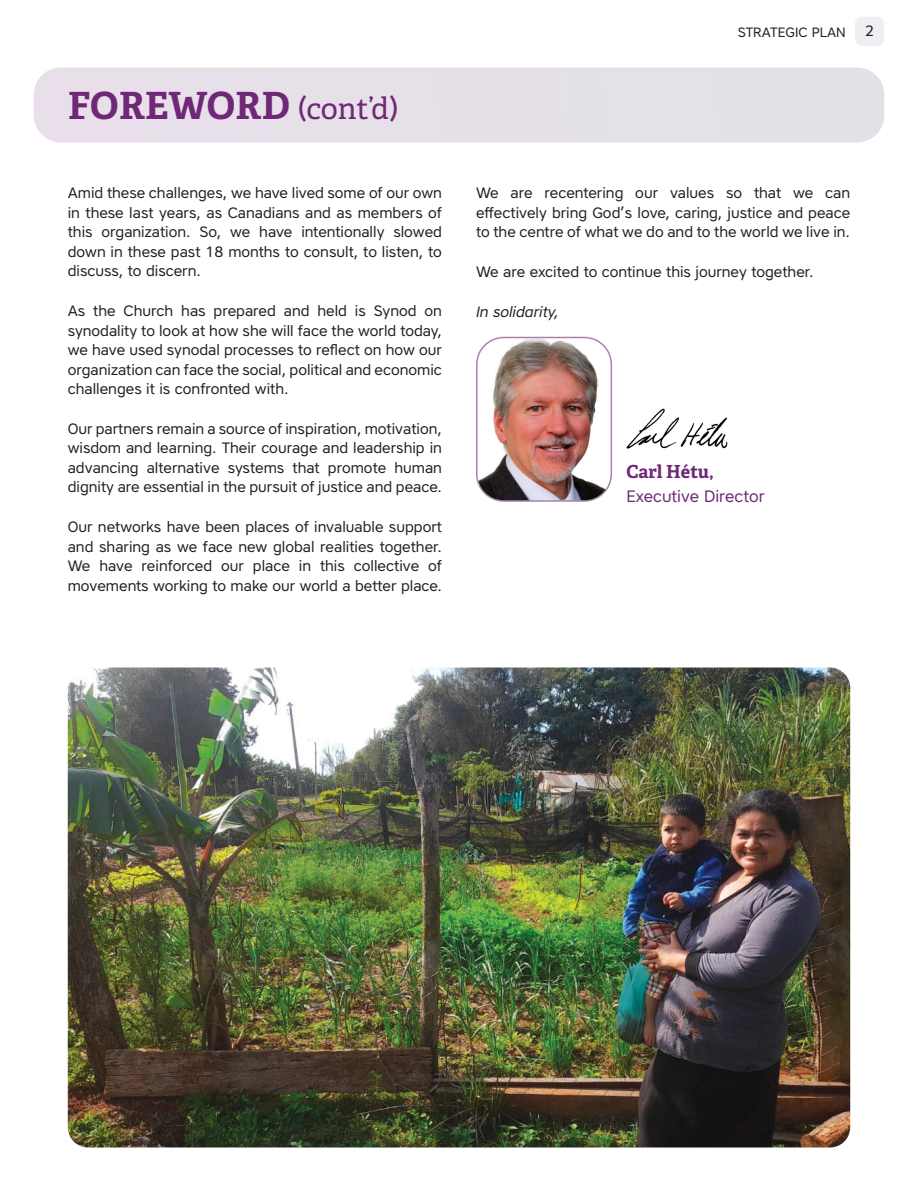
<style>
.page{position:relative;width:918px;height:1188px;background:#fff}
.page>*{position:absolute;margin:0;border:0;box-sizing:border-box;transform-origin:0 0}
.Sous-titre{font:700 37.5px "Adelle";letter-spacing:.01em;color:#6e2877}
.Sous-titre-2{font:700 18px "Adelle";letter-spacing:-.005em;color:#6e2877}
.Texte{font:16.5px "Core Sans A45";color:#6e2877}
.Texte-2{font:15px/19.5px "Core Sans A45";color:#231f20;text-align:justify}
.Texte-3{font:italic 15px "Core Sans A45";color:#231f20}
.t1{font:13.5px "Core Sans A45";color:#231f20}
.s1{font-weight:400;font-size:30px}
</style>
<div class="page">
<div style="left:34px;top:68px;width:850px;height:74px;background:#e5e0e8;border-radius:27px"></div>
<div style="left:855px;top:17px;width:29px;height:29px;background:#eeeff2;border-radius:7px"></div>
<img style="left:477px;top:338px;width:134px;height:161px">
<div style="left:476px;top:337px;width:136px;height:165px;border:2px solid #a783ac;border-radius:27px"></div>
<img style="left:68px;top:668px;width:782px;height:480px">
<img style="left:627px;top:408px;width:101px;height:41px">
<p class="Sous-titre" style="left:68px;top:82px;width:332px">FOREWORD <span class="s1">(cont’d)</span></p>
<p class="Texte-2" style="left:68px;top:183px;width:376px">Amid these challenges, we have lived some of our own in these last years, as Canadians and as members of this organization. So, we have intentionally slowed down in these past 18 months to consult, to listen, to discuss, to discern.</p>
<p class="Texte-2" style="left:68px;top:301px;width:376px">As the Church has prepared and held is Synod on synodality to look at how she will face the world today, we have used synodal processes to reflect on how our organization can face the social, political and economic challenges it is confronted with.</p>
<p class="Texte-2" style="left:68px;top:419px;width:376px">Our partners remain a source of inspiration, motivation, wisdom and learning. Their courage and leadership in advancing alternative systems that promote human dignity are essential in the pursuit of justice and peace.</p>
<p class="Texte-2" style="left:68px;top:517px;width:376px">Our networks have been places of invaluable support and sharing as we face new global realities together.<br>We have reinforced our place in this collective of movements working to make our world a better place.</p>
<p class="t1" style="left:738px;top:23px;width:109px">STRATEGIC PLAN</p>
<p class="Texte-2" style="left:865px;top:21px;width:10px">2</p>
<p class="Texte-2" style="left:476px;top:183px;width:376px">We are recentering our values so that we can effectively bring God’s love, caring, justice and peace to the centre of what we do and to the world we live in.</p>
<p class="Texte-2" style="left:476px;top:262px;width:339px">We are excited to continue this journey together.</p>
<p class="Texte-3" style="left:476px;top:302px;width:84px">In solidarity,</p>
<p class="Sous-titre-2" style="left:627px;top:460px;width:88px">Carl Hétu,</p>
<p class="Texte" style="left:627px;top:485px;width:140px">Executive Director</p>
</div>
